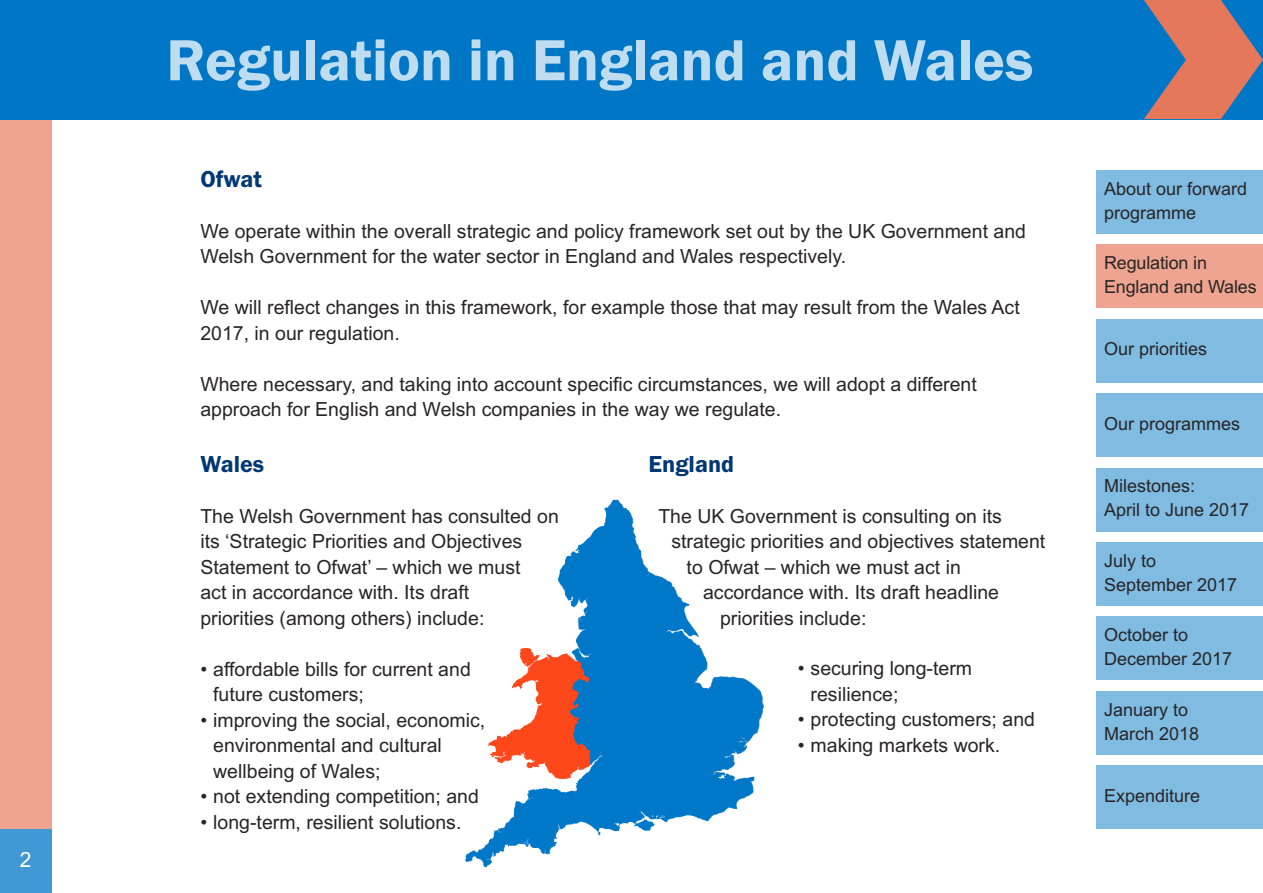
<style>
.page{position:relative;width:1263px;height:893px;background:#fff}
.page>*{position:absolute;margin:0;border:0;box-sizing:border-box;transform-origin:0 0}
.t1{font:600 60px "Franklin Gothic";color:#bfddf1}
.t2{font:600 24px "Franklin Gothic";color:#003775}
.t3{font:21px "Arial";color:#fff}
.t4{font:19.5px/25.5px "Arial";color:#272526}
.t5{font:18px/24px "Arial";color:#272526}
</style>
<div class="page">
<div style="left:0;top:0;width:51px;height:893px;background:#eea491"></div>
<div style="left:0;top:0;width:1263px;height:119px;background:#0077c6"></div>
<div style="left:1096px;top:170px;width:167px;height:64px;background:#80bbe2"></div>
<div style="left:1096px;top:244px;width:167px;height:64px;background:#eea491"></div>
<div style="left:1096px;top:319px;width:167px;height:64px;background:#80bbe2"></div>
<div style="left:1096px;top:393px;width:167px;height:64px;background:#80bbe2"></div>
<div style="left:1096px;top:468px;width:167px;height:63px;background:#80bbe2"></div>
<div style="left:1096px;top:542px;width:167px;height:64px;background:#80bbe2"></div>
<div style="left:1096px;top:617px;width:167px;height:63px;background:#80bbe2"></div>
<div style="left:1096px;top:691px;width:167px;height:64px;background:#80bbe2"></div>
<div style="left:1096px;top:765px;width:167px;height:64px;background:#80bbe2"></div>
<div style="left:0;top:829px;width:51px;height:64px;background:#4099d4"></div>
<svg style="left:1144px;top:0;width:119px;height:119px"></svg>
<img style="left:465px;top:500px;width:299px;height:362px">
<p class="t3" style="left:20px;top:847px;width:13px">2</p>
<h1 class="t1" style="left:166px;top:24px;width:868px">Regulation in England and Wales</h1>
<p class="t2" style="left:200px;top:165px;width:63px">Ofwat</p>
<p class="t4" style="left:200px;top:218px;width:827px">We operate within the overall strategic and policy framework set out by the UK Government and<br>Welsh Government for the water sector in England and Wales respectively.</p>
<p class="t4" style="left:200px;top:295px;width:821px">We will reflect changes in this framework, for example those that may result from the Wales Act<br>2017, in our regulation.</p>
<p class="t4" style="left:200px;top:371px;width:778px">Where necessary, and taking into account specific circumstances, we will adopt a different approach for English and Welsh companies in the way we regulate.</p>
<p class="t2" style="left:200px;top:449px;width:65px">Wales</p>
<p class="t4" style="left:200px;top:503px;width:360px">The Welsh Government has consulted on its ‘Strategic Priorities and Objectives Statement to Ofwat’ – which we must<br>act in accordance with. Its draft<br>priorities (among others) include:</p>
<p class="t4" style="left:213px;top:656px;width:259px;text-indent:-13px">• affordable bills for current and future customers;</p>
<p class="t4" style="left:213px;top:707px;width:274px;text-indent:-13px">• improving the social, economic, environmental and cultural wellbeing of Wales;</p>
<p class="t4" style="left:200px;top:784px;width:280px">• not extending competition; and</p>
<p class="t4" style="left:200px;top:809px;width:262px">• long-term, resilient solutions.</p>
<p class="t2" style="left:648px;top:449px;width:87px">England</p>
<p class="t4" style="left:658px;top:503px;width:345px">The UK Government is consulting on its</p>
<p class="t4" style="left:671px;top:529px;width:375px">strategic priorities and objectives statement</p>
<p class="t4" style="left:687px;top:554px;width:276px">to Ofwat – which we must act in</p>
<p class="t4" style="left:703px;top:580px;width:297px">accordance with. Its draft headline</p>
<p class="t4" style="left:720px;top:605px;width:148px">priorities include:</p>
<p class="t4" style="left:811px;top:656px;width:163px;text-indent:-13px">• securing long-term resilience;</p>
<p class="t4" style="left:798px;top:707px;width:239px">• protecting customers; and</p>
<p class="t4" style="left:798px;top:732px;width:204px">• making markets work.</p>
<p class="t5" style="left:1104px;top:176px;width:145px">About our forward programme</p>
<p class="t5" style="left:1104px;top:251px;width:154px">Regulation in<br>England and Wales</p>
<p class="t5" style="left:1104px;top:337px;width:105px">Our priorities</p>
<p class="t5" style="left:1104px;top:412px;width:138px">Our programmes</p>
<p class="t5" style="left:1104px;top:474px;width:147px">Milestones:<br>April to June 2017</p>
<p class="t5" style="left:1104px;top:548px;width:135px">July to<br>September 2017</p>
<p class="t5" style="left:1104px;top:623px;width:130px">October to<br>December 2017</p>
<p class="t5" style="left:1104px;top:697px;width:97px">January to<br>March 2018</p>
<p class="t5" style="left:1104px;top:784px;width:98px">Expenditure</p>
</div>
